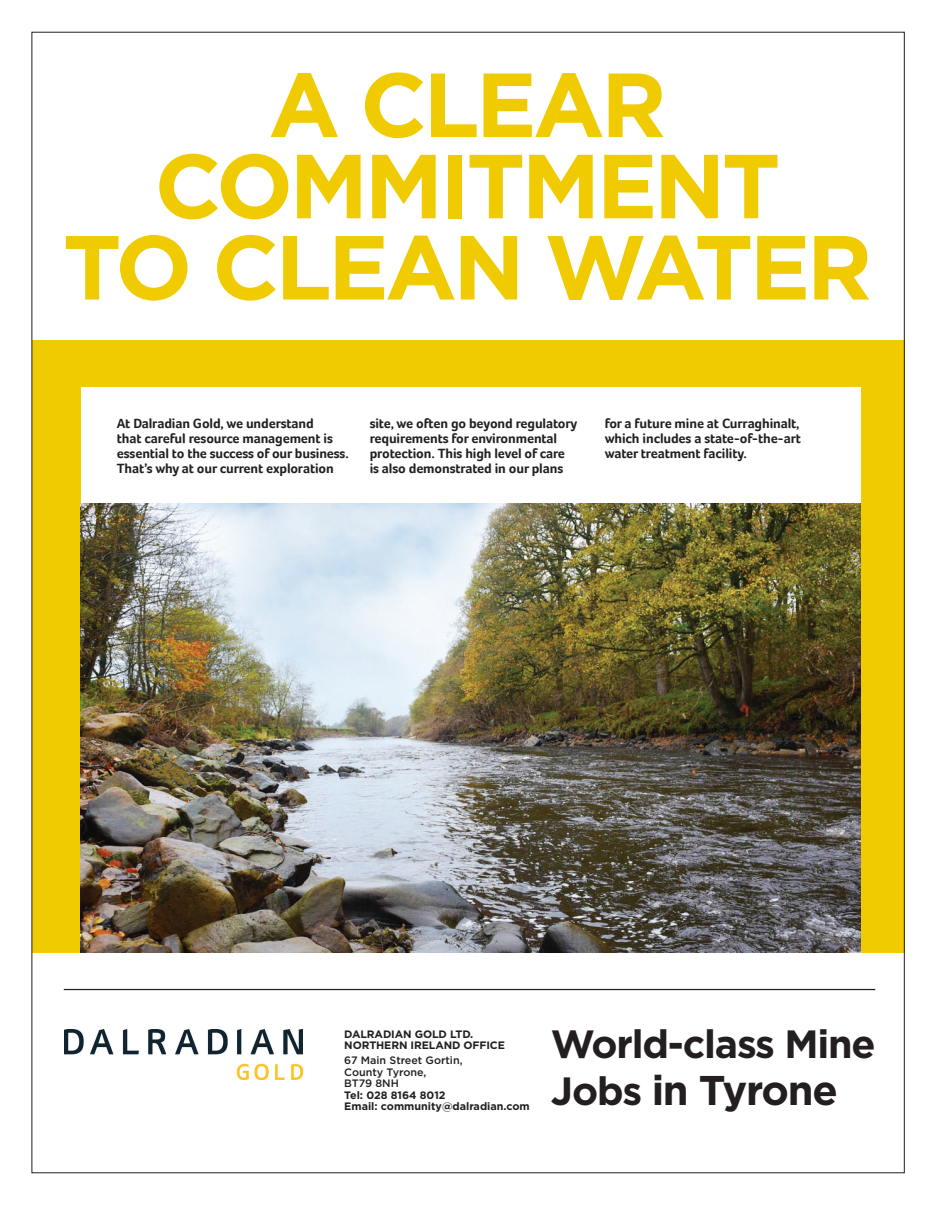
<style>
.page{position:relative;width:939px;height:1205px;background:#fff}
.page>*{position:absolute;margin:0;border:0;box-sizing:border-box;transform-origin:0 0}
.t1{font:700 90.62px/81.2px "Gotham";letter-spacing:-.04em;color:#f0cb02;text-align:center}
.t2{font:700 41.5px "Gotham";letter-spacing:-.03em;color:#231f20}
.t3{font:700 39.38px "Gotham";letter-spacing:-.03em;color:#231f20}
.t4{font:700 13.75px/15px "Foco";letter-spacing:-.01em;color:#231f20}
.t5{font:700 10.75px/11.6px "Gotham";letter-spacing:-.01em;color:#231f20}
.t6{font:500 10.75px/11.6px "Gotham";color:#231f20}
.s1{font-size:39.38px}
</style>
<div class="page">
<div style="left:32px;top:340px;width:872px;height:612px;background:#f0cb02"></div>
<img style="left:65px;top:1029px;width:238px;height:50px">
<hr style="left:64px;top:989px;width:811px;height:1px;background:#231f20">
<div style="left:81px;top:387px;width:779px;height:183px;background:#fff"></div>
<img style="left:81px;top:503px;width:779px;height:449px">
<h1 class="t1" style="left:63px;top:62px;width:811px">A CLEAR<br>COMMITMENT<br>TO CLEAN WATER</h1>
<p class="t4" style="left:117px;top:415px;width:233px">At Dalradian Gold, we understand<br>that careful resource management is essential to the success of our business.<br>That’s why at our current exploration</p>
<p class="t4" style="left:370px;top:415px;width:209px">site, we often go beyond regulatory requirements for environmental protection. This high level of care is also demonstrated in our plans</p>
<p class="t4" style="left:605px;top:415px;width:198px;text-align:justify">for a future mine at Curraghinalt, which includes a state-of-the-art water treatment facility.</p>
<p class="t5" style="left:344px;top:1028px;width:162px">DALRADIAN GOLD LTD.<br>NORTHERN IRELAND OFFICE</p>
<p class="t6" style="left:344px;top:1054px;width:120px">67 Main Street Gortin,<br>County Tyrone,<br>BT79 8NH</p>
<p class="t5" style="left:344px;top:1089px;width:187px">Tel: 028 8164 8012<br>Email: community@dalradian.com</p>
<h3 class="t3" style="left:551px;top:1021px;width:326px">World-class Mine</h3>
<h2 class="t2" style="left:551px;top:1066px;width:288px"><span class="s1">Jobs</span> in Tyrone</h2>
</div>
